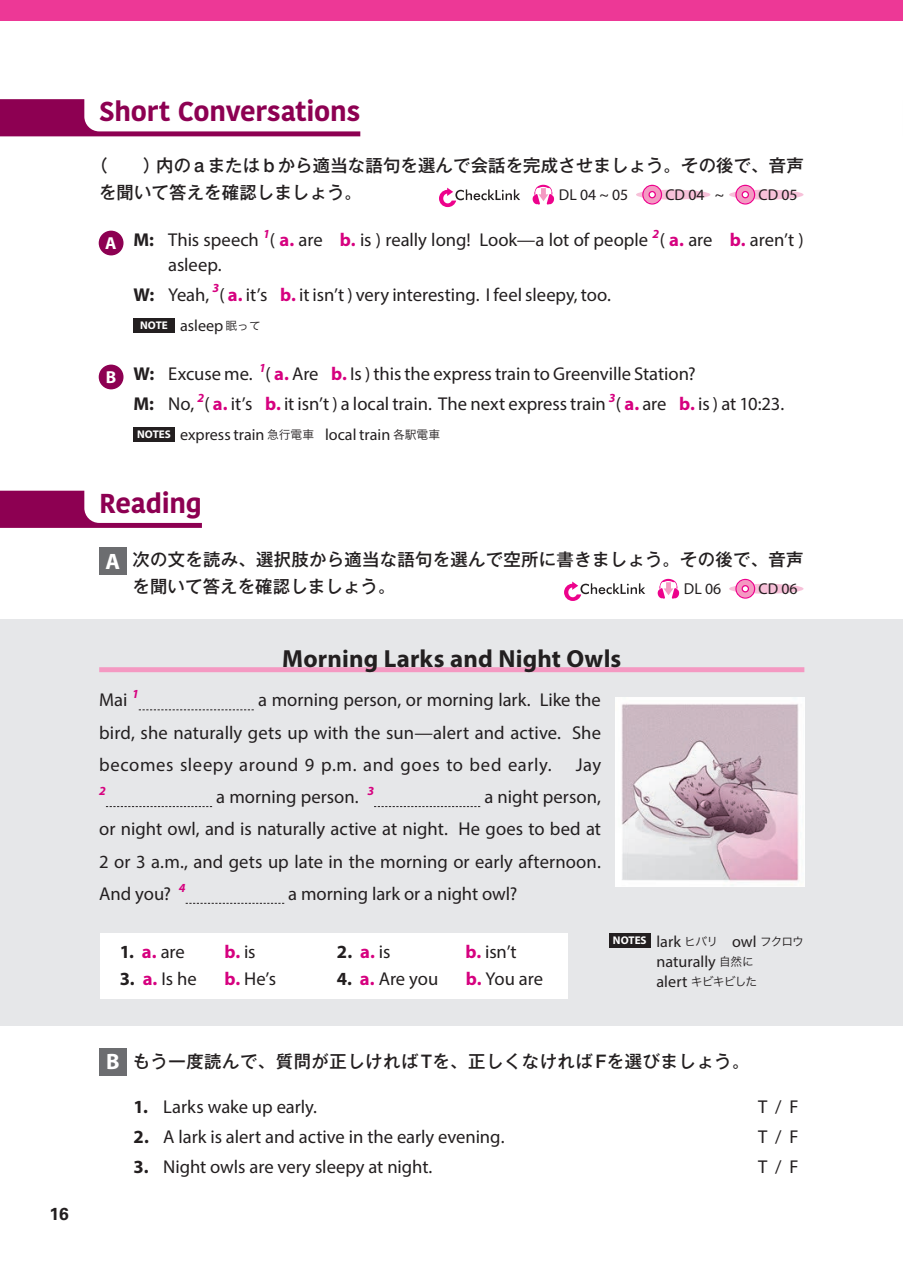
<style>
.page{position:relative;width:903px;height:1275px;background:#fff}
.page>*{position:absolute;margin:0;border:0;box-sizing:border-box;transform-origin:0 0}
.t1{font:700 27.3px "Kohinoor Bangla";letter-spacing:-.01em;color:#8d0052}
.t2{font:700 24.85px "Myriad Pro";letter-spacing:.005em;color:#231f20}
.t3{font:18.55px/32.2px "Myriad Pro";color:#231f20}
.t4{font:700 18.55px "Myriad Pro";color:#231f20}
.t5{font:700 18.55px "Myriad Pro";color:#d6017f}
.t6{font:500 17.32px/27.3px "Gothic MB101 Pr 6 N";letter-spacing:.02em;color:#231f20}
.t7{font:700 17.32px "Univers LT Std";color:#231f20}
.t8{font:16.1px/19.8px "Myriad Pro";color:#231f20;text-align:center}
.t9{font:15.75px "Myriad Pro";color:#231f20}
.t10{font:italic 700 12.42px "Myriad Pro";color:#d6017f}
.t11{font:11.72px "Hira Kaku Pro W3";letter-spacing:-.075em;color:#231f20}
.s1{font-family:"Swiss 721";font-size:18.55px}
.s2{font-weight:700}
.s3{font-weight:700;color:#d6017f}
.s4{font-weight:700;font-size:11.2px;color:#fff}
.s5{font-family:"Hira Kaku Pro W3";font-size:11.72px}
.s6{font-family:"Myriad Pro";font-weight:700;font-size:22.4px;color:#fff}
.s7{font-weight:400;color:#231f20}
.s8{color:#d6017f}
.s9{font-weight:400}
.s10{font-family:"Myriad Pro";font-size:16.1px}
</style>
<div class="page">
<div style="left:0;top:0;width:903px;height:20px;background:#ed3896"></div>
<svg style="left:0;top:99px;width:360px;height:37px"></svg>
<div style="left:99px;top:231px;width:24px;height:24px;background:#8d0052;border-radius:50%"></div>
<div style="left:133px;top:318px;width:42px;height:15px;background:#231f20"></div>
<div style="left:99px;top:365px;width:24px;height:24px;background:#8d0052;border-radius:50%"></div>
<div style="left:133px;top:427px;width:42px;height:15px;background:#231f20"></div>
<div style="left:99px;top:1048px;width:27px;height:27px;background:#6c6d70"></div>
<svg style="left:0;top:491px;width:202px;height:37px"></svg>
<div style="left:99px;top:548px;width:27px;height:27px;background:#6c6d70"></div>
<div style="left:0;top:619px;width:903px;height:407px;background:#e6e7e9"></div>
<img style="left:616px;top:698px;width:188px;height:188px">
<div style="left:100px;top:933px;width:467px;height:65px;background:#fff"></div>
<div style="left:99px;top:667px;width:705px;height:5px;background:#f499c2"></div>
<svg style="left:139px;top:709px;width:115px;height:1px"></svg>
<svg style="left:106px;top:806px;width:106px;height:1px"></svg>
<svg style="left:374px;top:806px;width:106px;height:1px"></svg>
<svg style="left:186px;top:903px;width:98px;height:1px"></svg>
<div style="left:609px;top:933px;width:41px;height:15px;background:#231f20"></div>
<svg style="left:439px;top:188px;width:81px;height:19px"></svg>
<div style="left:636px;top:190px;width:74px;height:10px;background:#f7c1d9;border-radius:50%"></div>
<svg style="left:642px;top:185px;width:20px;height:20px"></svg>
<div style="left:729px;top:190px;width:74px;height:10px;background:#f7c1d9;border-radius:50%"></div>
<svg style="left:735px;top:185px;width:20px;height:20px"></svg>
<svg style="left:532px;top:185px;width:22px;height:20px"></svg>
<svg style="left:564px;top:581px;width:81px;height:20px"></svg>
<svg style="left:658px;top:579px;width:21px;height:20px"></svg>
<div style="left:729px;top:584px;width:74px;height:10px;background:#f7c1d9;border-radius:50%"></div>
<svg style="left:735px;top:579px;width:20px;height:20px"></svg>
<p class="t7" style="left:50px;top:1204px;width:21px">16</p>
<h1 class="t1" style="left:99px;top:88px;width:263px">Short Conversations</h1>
<p class="t6" style="left:99px;top:150px;width:706px;text-indent:-9px">（　　）内の <span class="s1">a</span> または <span class="s1">b</span> から適当な語句を選んで会話を完成させましょう。その後で、音声を聞いて答えを確認しましょう。</p>
<p class="t3" style="left:168px;top:227px;width:637px;line-height:24.8px;text-indent:-63px"><sub>A</sub> <span class="s2">M:</span> This speech <sup>1</sup>( <span class="s3">a.</span> are <span class="s3">b.</span> is ) really long! Look—a lot of people <sup>2</sup>( <span class="s3">a.</span> are <span class="s3">b.</span> aren’t ) asleep.</p>
<p class="t3" style="left:133px;top:278px;width:479px"><span class="s2">W:</span> Yeah, <sup>3</sup>( <span class="s3">a.</span> it’s <span class="s3">b.</span> it isn’t ) very interesting. I feel sleepy, too.</p>
<p class="t8" style="left:140px;top:315px;width:122px"><span class="s4">NOTE</span> asleep <span class="s5">眠って</span></p>
<p class="t3" style="left:133px;top:359px;width:652px;line-height:29.8px;text-indent:-28px"><sub>B</sub> <span class="s2">W:</span> Excuse me. <sup>1</sup>( <span class="s3">a.</span> Are <span class="s3">b.</span> Is ) this the express train to Greenville Station?<br><span class="s2">M:</span> No, <sup>2</sup>( <span class="s3">a.</span> it’s <span class="s3">b.</span> it isn’t ) a local train. The next express train <sup>3</sup>( <span class="s3">a.</span> are <span class="s3">b.</span> is ) at 10:23.</p>
<p class="t8" style="left:137px;top:425px;width:304px"><span class="s4">NOTES</span> express train <span class="s5">急行電車</span> local train <span class="s5">各駅電車</span></p>
<p class="t9" style="left:559px;top:185px;width:71px">DL 04 ~ 05</p>
<p class="t9" style="left:665px;top:185px;width:60px">CD 04 ~</p>
<p class="t9" style="left:758px;top:185px;width:41px">CD 05</p>
<h1 class="t1" style="left:99px;top:479px;width:104px">Reading</h1>
<p class="t6" style="left:132px;top:545px;width:672px;text-indent:-27px"><span class="s6">A</span> 次の文を読み、選択肢から適当な語句を選んで空所に書きましょう。その後で、音声を聞いて答えを確認しましょう。</p>
<p class="t9" style="left:684px;top:579px;width:39px">DL 06</p>
<p class="t9" style="left:758px;top:579px;width:41px">CD 06</p>
<h2 class="t2" style="left:282px;top:642px;width:341px">Morning Larks and Night Owls</h2>
<p class="t3" style="left:99px;top:684px;width:41px">Mai <sup>1</sup></p>
<p class="t3" style="left:99px;top:684px;width:503px;text-align:justify;text-indent:159px">a morning person, or morning lark. Like the bird, she naturally gets up with the sun—alert and active. She becomes sleepy around 9 p.m. and goes to bed early.</p>
<p class="t3" style="left:576px;top:748px;width:27px">Jay</p>
<p class="t10" style="left:99px;top:782px;width:8px">2</p>
<p class="t3" style="left:216px;top:780px;width:159px">a morning person. <sup>3</sup></p>
<p class="t3" style="left:99px;top:780px;width:503px;text-align:justify;text-indent:385px">a night person, or night owl, and is naturally active at night. He goes to bed at 2 or 3 a.m., and gets up late in the morning or early afternoon.<br>And you? <sup>4</sup></p>
<p class="t3" style="left:288px;top:877px;width:231px">a morning lark or a night owl?</p>
<p class="t3" style="left:120px;top:935px;width:67px"><span class="s2">1.</span> <span class="s3">a.</span> are</p>
<p class="t5" style="left:224px;top:940px;width:33px">b. <span class="s7">is</span></p>
<p class="t4" style="left:337px;top:940px;width:55px">2. <span class="s8">a.</span> <span class="s9">is</span></p>
<p class="t3" style="left:465px;top:935px;width:53px"><span class="s3">b.</span> isn’t</p>
<p class="t3" style="left:120px;top:963px;width:78px"><span class="s2">3.</span> <span class="s3">a.</span> Is he</p>
<p class="t3" style="left:224px;top:963px;width:53px"><span class="s3">b.</span> He’s</p>
<p class="t3" style="left:337px;top:963px;width:103px"><span class="s2">4.</span> <span class="s3">a.</span> Are you</p>
<p class="t3" style="left:466px;top:963px;width:79px"><span class="s3">b.</span> You are</p>
<p class="t8" style="left:613px;top:932px;width:193px"><sup>NOTES</sup> lark <span class="s5">ヒバリ</span> owl <span class="s5">フクロウ</span>naturally <span class="s5">自然に</span></p>
<p class="t11" style="left:656px;top:971px;width:102px"><span class="s10">alert</span> キビキビした</p>
<p class="t6" style="left:106px;top:1047px;width:645px"><span class="s6">B</span> もう一度読んで、質問が正しければ<span class="s1">T</span>を、正しくなければ<span class="s1">F</span>を選びましょう。</p>
<p class="t3" style="left:133px;top:1090px;width:185px"><span class="s2">1.</span> Larks wake up early.</p>
<p class="t3" style="left:758px;top:1090px;width:42px">T / F</p>
<p class="t3" style="left:133px;top:1120px;width:372px"><span class="s2">2.</span> A lark is alert and active in the early evening.</p>
<p class="t3" style="left:758px;top:1120px;width:42px">T / F</p>
<p class="t3" style="left:133px;top:1150px;width:300px"><span class="s2">3.</span> Night owls are very sleepy at night.</p>
<p class="t3" style="left:758px;top:1150px;width:42px">T / F</p>
</div>
